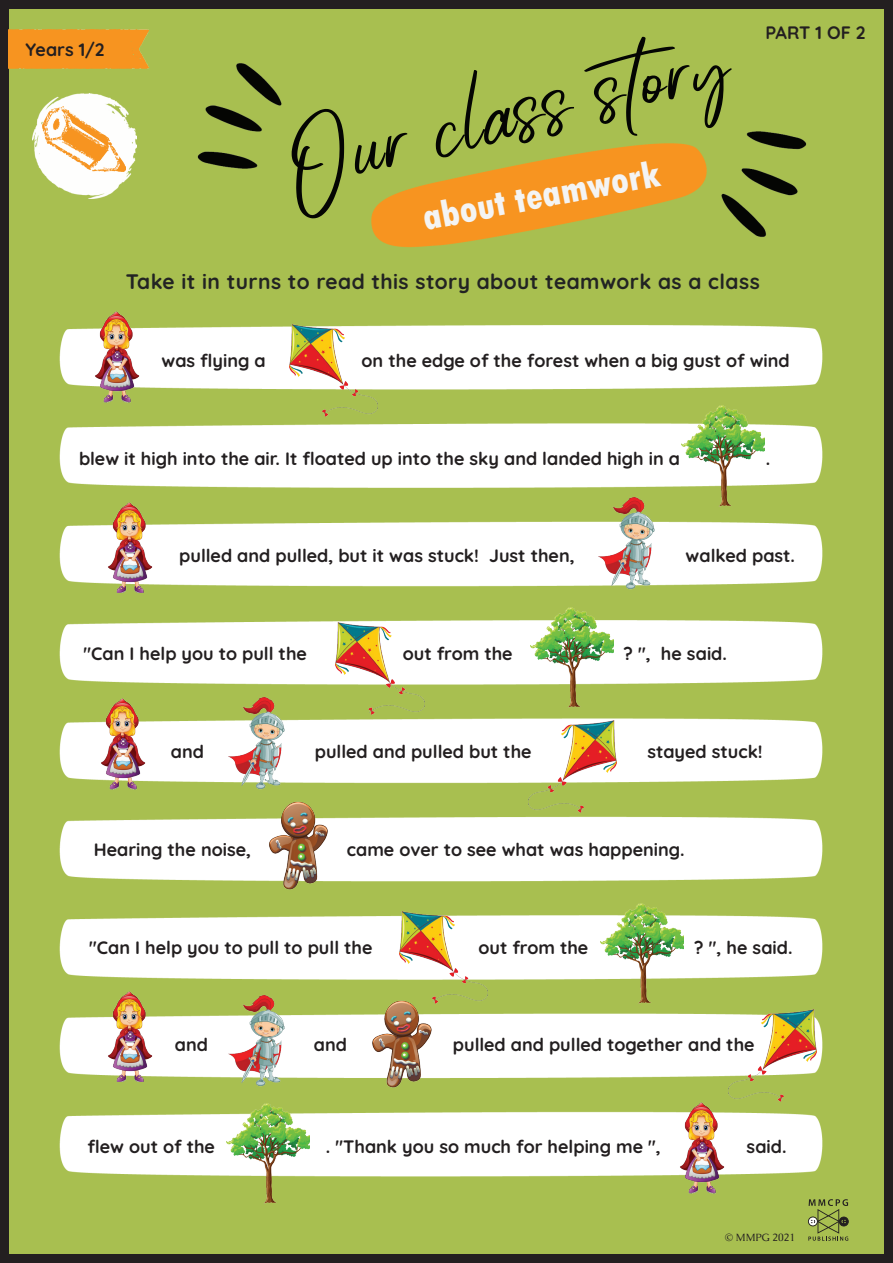
<style>
.page{position:relative;width:893px;height:1263px;background:#fff}
.page>*{position:absolute;margin:0;border:0;box-sizing:border-box;transform-origin:0 0}
.t1{font:800 condensed 39px "Tw Cen";color:#f4f4f3}
.t2{font:700 21px "Quicksand";letter-spacing:.02em;color:#222323}
.t3{font:700 18px "Quicksand";color:#231f20}
.t4{font:10.5px "Caudex";color:#231f20}
</style>
<div class="page">
<img style="left:10px;top:10px;width:873px;height:1243px">
<div style="left:0;top:0;width:893px;height:1263px;border:9px solid #231f20"></div>
<div style="left:9px;top:30px;width:139px;height:39px;background:#f79420"></div>
<svg style="left:292px;top:37px;width:440px;height:181px;background:#aba840"></svg>
<img style="left:32px;top:94px;width:105px;height:104px">
<img style="left:42px;top:107px;width:84px;height:65px">
<img style="left:289px;top:325px;width:88px;height:91px">
<img style="left:681px;top:406px;width:83px;height:102px">
<img style="left:336px;top:622px;width:88px;height:92px">
<img style="left:530px;top:607px;width:83px;height:103px">
<img style="left:528px;top:720px;width:89px;height:92px">
<img style="left:400px;top:911px;width:88px;height:92px">
<img style="left:601px;top:903px;width:83px;height:103px">
<img style="left:728px;top:1010px;width:88px;height:91px">
<img style="left:226px;top:1103px;width:83px;height:102px">
<img style="left:85px;top:310px;width:65px;height:92px">
<img style="left:97px;top:990px;width:65px;height:92px">
<img style="left:594px;top:497px;width:64px;height:92px">
<img style="left:224px;top:697px;width:64px;height:92px">
<img style="left:97px;top:501px;width:65px;height:92px">
<img style="left:90px;top:697px;width:65px;height:92px">
<img style="left:670px;top:1101px;width:65px;height:92px">
<img style="left:224px;top:995px;width:64px;height:92px">
<img style="left:256px;top:799px;width:91px;height:90px">
<img style="left:360px;top:998px;width:90px;height:90px">
<svg style="left:808px;top:1199px;width:41px;height:42px;background:#8c9c49"></svg>
<p class="t3" style="left:26px;top:36px;width:80px">Years 1/2</p>
<p class="t3" style="left:765px;top:19px;width:102px">PART 1 OF 2</p>
<h1 class="t1" style="left:419px;top:195px;width:242px;rotate:-11deg">about teamwork</h1>
<p class="t2" style="left:126px;top:265px;width:635px">Take it in turns to read this story about teamwork as a class</p>
<p class="t3" style="left:161px;top:346px;width:106px">was flying a</p>
<p class="t3" style="left:362px;top:346px;width:430px">on the edge of the forest when a big gust of wind</p>
<p class="t3" style="left:79px;top:444px;width:602px">blew it high into the air. It floated up into the sky and landed high in a</p>
<p class="t3" style="left:766px;top:444px;width:6px">.</p>
<p class="t3" style="left:179px;top:542px;width:397px">pulled and pulled, but it was stuck! Just then,</p>
<p class="t3" style="left:686px;top:542px;width:111px">walked past.</p>
<p class="t3" style="left:83px;top:640px;width:225px">"Can I help you to pull the</p>
<p class="t3" style="left:403px;top:640px;width:111px">out from the</p>
<p class="t3" style="left:624px;top:640px;width:105px">? ", he said.</p>
<p class="t3" style="left:171px;top:738px;width:35px">and</p>
<p class="t3" style="left:315px;top:738px;width:218px">pulled and pulled but the</p>
<p class="t3" style="left:648px;top:738px;width:117px">stayed stuck!</p>
<p class="t3" style="left:94px;top:835px;width:159px">Hearing the noise,</p>
<p class="t3" style="left:347px;top:835px;width:339px">came over to see what was happening.</p>
<p class="t3" style="left:89px;top:933px;width:285px">"Can I help you to pull to pull the</p>
<p class="t3" style="left:478px;top:933px;width:111px">out from the</p>
<p class="t3" style="left:694px;top:933px;width:100px">? ", he said.</p>
<p class="t3" style="left:175px;top:1031px;width:35px">and</p>
<p class="t3" style="left:314px;top:1031px;width:35px">and</p>
<p class="t3" style="left:453px;top:1031px;width:303px">pulled and pulled together and the</p>
<p class="t3" style="left:87px;top:1133px;width:129px">flew out of the</p>
<p class="t3" style="left:326px;top:1133px;width:336px">. "Thank you so much for helping me ",</p>
<p class="t3" style="left:746px;top:1133px;width:41px">said.</p>
<p class="t4" style="left:725px;top:1230px;width:71px">© MMPG 2021</p>
</div>
